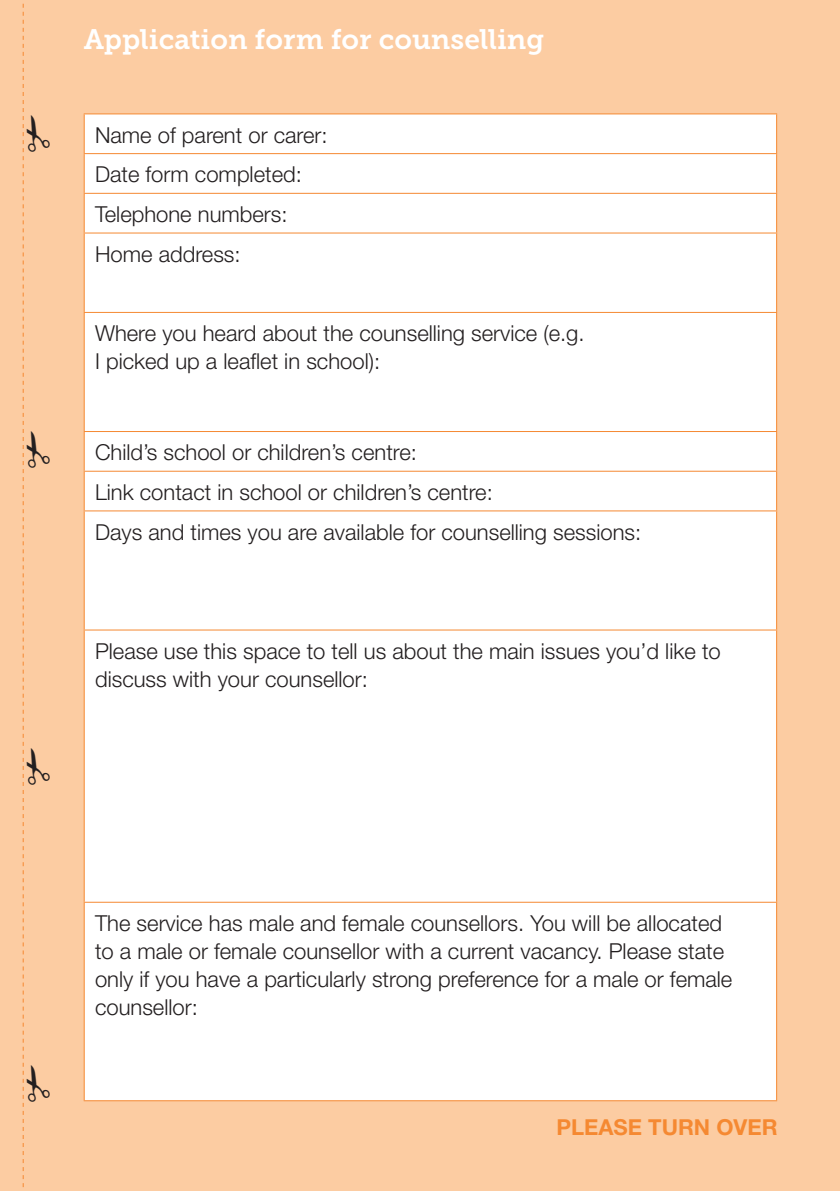
<style>
.page{position:relative;width:840px;height:1191px;background:#fff}
.page>*{position:absolute;margin:0;border:0;box-sizing:border-box;transform-origin:0 0}
.t1{font:28px "Museo Slab 700";color:#fff}
.t2{font:300 22px/39.6px "Helvetica Neue";color:#231f20}
.t3{font:700 22px "Helvetica Neue";color:#f58932}
</style>
<div class="page">
<div style="left:0;top:0;width:839px;height:1191px;background:#fccca2"></div>
<div style="left:85px;top:115px;width:690px;height:985px;background:#fff"></div>
<hr style="left:84px;top:113px;width:692px;height:1px;background:#f58932">
<hr style="left:84px;top:114px;width:1px;height:39px;background:#f58932">
<hr style="left:775px;top:114px;width:1px;height:39px;background:#f58932">
<hr style="left:84px;top:153px;width:692px;height:1px;background:#f58932">
<hr style="left:84px;top:154px;width:1px;height:39px;background:#f58932">
<hr style="left:775px;top:154px;width:1px;height:39px;background:#f58932">
<hr style="left:84px;top:193px;width:692px;height:1px;background:#f58932">
<hr style="left:84px;top:194px;width:1px;height:38px;background:#f58932">
<hr style="left:775px;top:194px;width:1px;height:38px;background:#f58932">
<hr style="left:84px;top:232px;width:692px;height:1px;background:#f58932">
<hr style="left:84px;top:233px;width:1px;height:79px;background:#f58932">
<hr style="left:775px;top:233px;width:1px;height:79px;background:#f58932">
<hr style="left:84px;top:312px;width:692px;height:1px;background:#f58932">
<hr style="left:84px;top:313px;width:1px;height:118px;background:#f58932">
<hr style="left:775px;top:313px;width:1px;height:118px;background:#f58932">
<hr style="left:84px;top:431px;width:692px;height:1px;background:#f58932">
<hr style="left:84px;top:432px;width:1px;height:39px;background:#f58932">
<hr style="left:775px;top:432px;width:1px;height:39px;background:#f58932">
<hr style="left:84px;top:471px;width:692px;height:1px;background:#f58932">
<hr style="left:84px;top:472px;width:1px;height:38px;background:#f58932">
<hr style="left:775px;top:472px;width:1px;height:38px;background:#f58932">
<hr style="left:84px;top:510px;width:692px;height:1px;background:#f58932">
<hr style="left:84px;top:511px;width:1px;height:118px;background:#f58932">
<hr style="left:775px;top:511px;width:1px;height:118px;background:#f58932">
<hr style="left:84px;top:629px;width:692px;height:1px;background:#f58932">
<hr style="left:84px;top:630px;width:1px;height:271px;background:#f58932">
<hr style="left:775px;top:630px;width:1px;height:271px;background:#f58932">
<hr style="left:84px;top:901px;width:692px;height:1px;background:#f58932">
<hr style="left:84px;top:902px;width:1px;height:198px;background:#f58932">
<hr style="left:775px;top:902px;width:1px;height:198px;background:#f58932">
<hr style="left:84px;top:1100px;width:692px;height:1px;background:#f58932">
<svg style="left:23px;top:3px;width:1px;height:1185px"></svg>
<p class="t1" style="left:84px;top:23px;width:462px">Application form for counselling</p>
<p class="t2" style="left:95px;top:114px;width:234px">Name of parent or carer:<br>Date form completed:<br>Telephone numbers:<br>Home address:</p>
<p class="t2" style="left:95px;top:319px;width:491px;line-height:28px">Where you heard about the counselling service (e.g.<br>I picked up a leaflet in school):</p>
<p class="t2" style="left:95px;top:432px;width:547px">Child’s school or children’s centre:<br>Link contact in school or children’s centre:<br>Days and times you are available for counselling sessions:</p>
<p class="t2" style="left:95px;top:636px;width:627px;line-height:28px">Please use this space to tell us about the main issues you’d like to discuss with your counsellor:</p>
<p class="t2" style="left:95px;top:908px;width:638px;line-height:28px">The service has male and female counsellors. You will be allocated to a male or female counsellor with a current vacancy. Please state only if you have a particularly strong preference for a male or female counsellor:</p>
<p class="t3" style="left:556px;top:1113px;width:222px">PLEASE TURN OVER</p>
</div>
